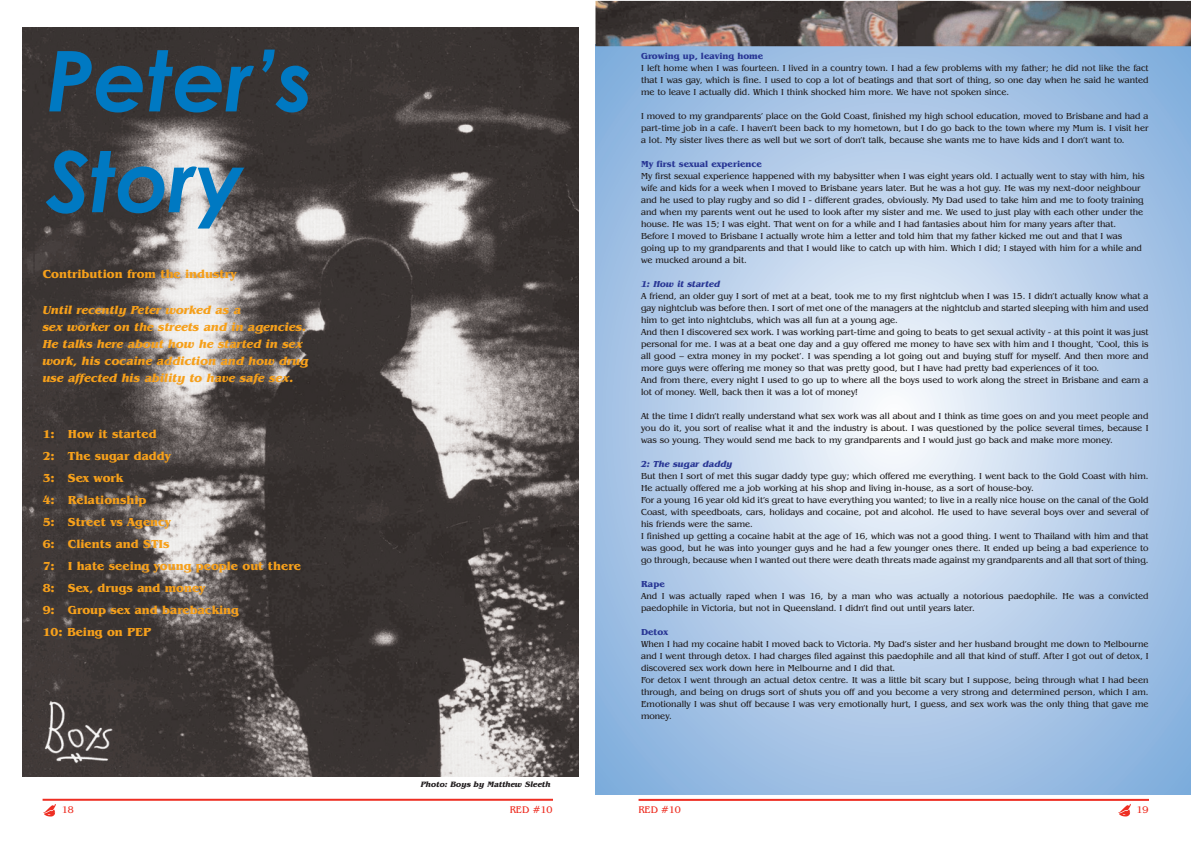
<style>
.page{position:relative;width:1191px;height:842px;background:#fff}
.page>*{position:absolute;margin:0;border:0;box-sizing:border-box;transform-origin:0 0}
.t1{font:italic 700 84px/100.8px "Century Gothic";color:#0079c2}
.t2{font:700 12px/22px "Benguiat IT Cby BT";color:#f6a01b}
.t3{font:italic 700 12px/17.2px "Benguiat IT Cby BT";color:#f6a01b}
.t4{font:10px "Benguiat IT Cby BT";color:#ee2e22}
.t5{font:9px/12px "Benguiat IT Cby BT";color:#231f20}
.t6{font:700 9px "Benguiat IT Cby BT";color:#293795}
.t7{font:italic 700 9px "Benguiat IT Cby BT";color:#293795}
.t8{font:italic 700 8px "Benguiat IT Cby BT";color:#231f20}
</style>
<div class="page">
<hr style="left:43px;top:799px;width:510px;height:2px;background:#ee2e22">
<svg style="left:43px;top:804px;width:13px;height:12px"></svg>
<hr style="left:638px;top:799px;width:511px;height:2px;background:#ee2e22">
<svg style="left:1118px;top:804px;width:12px;height:12px"></svg>
<img style="left:23px;top:28px;width:555px;height:748px">
<svg style="left:595px;top:46px;width:596px;height:749px;background:#9abce2"></svg>
<div style="left:624px;top:81px;width:538px;height:677px;background:#a9c5e6;border-radius:50%"></div>
<div style="left:644px;top:106px;width:499px;height:627px;background:#afc8e8;border-radius:50%"></div>
<div style="left:661px;top:127px;width:465px;height:585px;background:#b3cbe9;border-radius:50%"></div>
<div style="left:674px;top:143px;width:439px;height:553px;background:#b7ceea;border-radius:50%"></div>
<div style="left:687px;top:160px;width:413px;height:519px;background:#bbd1eb;border-radius:50%"></div>
<div style="left:700px;top:176px;width:387px;height:487px;background:#bfd4ed;border-radius:50%"></div>
<div style="left:713px;top:193px;width:361px;height:453px;background:#c3d6ee;border-radius:50%"></div>
<div style="left:726px;top:209px;width:335px;height:421px;background:#c7d9ef;border-radius:50%"></div>
<div style="left:736px;top:222px;width:315px;height:395px;background:#cbdbf0;border-radius:50%"></div>
<div style="left:749px;top:238px;width:289px;height:363px;background:#cfdef1;border-radius:50%"></div>
<div style="left:762px;top:255px;width:263px;height:329px;background:#d3e1f2;border-radius:50%"></div>
<div style="left:775px;top:271px;width:236px;height:297px;background:#d7e4f4;border-radius:50%"></div>
<div style="left:788px;top:288px;width:210px;height:263px;background:#dbe7f5;border-radius:50%"></div>
<div style="left:798px;top:300px;width:190px;height:239px;background:#dfe9f6;border-radius:50%"></div>
<div style="left:811px;top:316px;width:164px;height:207px;background:#e3ecf7;border-radius:50%"></div>
<div style="left:821px;top:329px;width:145px;height:181px;background:#e7eff8;border-radius:50%"></div>
<div style="left:834px;top:345px;width:118px;height:149px;background:#ebf2f9;border-radius:50%"></div>
<div style="left:847px;top:362px;width:92px;height:115px;background:#eff4fa;border-radius:50%"></div>
<div style="left:857px;top:374px;width:72px;height:91px;background:#f3f7fb;border-radius:50%"></div>
<div style="left:870px;top:391px;width:46px;height:57px;background:#f7fafc;border-radius:50%"></div>
<div style="left:880px;top:403px;width:26px;height:33px;background:#fbfcfe;border-radius:50%"></div>
<div style="left:890px;top:415px;width:7px;height:9px;background:#fff;border-radius:50%"></div>
<img style="left:595px;top:1px;width:302px;height:45px">
<img style="left:897px;top:1px;width:294px;height:45px">
<h1 class="t1" style="left:46px;top:38px;width:269px">Peter’s<br>Story</h1>
<h2 class="t2" style="left:43px;top:264px;width:195px">Contribution from the industry</h2>
<h2 class="t3" style="left:43px;top:302px;width:267px">Until recently Peter worked as a<br>sex worker on the streets and in agencies.<br>He talks here about how he started in sex work, his cocaine addiction and how drug use affected his ability to have safe sex.</h2>
<h2 class="t2" style="left:43px;top:424px;width:260px">1: How it started<br>2: The sugar daddy<br>3: Sex work<br>4: Relationship<br>5: Street vs Agency<br>6: Clients and STIs<br>7: I hate seeing young people out there<br>8: Sex, drugs and money<br>9: Group sex and barebacking<br>10: Being on PEP</h2>
<p class="t8" style="left:421px;top:781px;width:131px">Photo: Boys by Matthew Sleeth</p>
<p class="t6" style="left:641px;top:52px;width:124px">Growing up, leaving home</p>
<p class="t5" style="left:641px;top:63px;width:509px;text-align:justify">I left home when I was fourteen. I lived in a country town. I had a few problems with my father; he did not like the fact that I was gay, which is fine. I used to cop a lot of beatings and that sort of thing, so one day when he said he wanted me to leave I actually did. Which I think shocked him more. We have not spoken since.</p>
<p class="t5" style="left:641px;top:111px;width:509px;text-align:justify">I moved to my grandparents’ place on the Gold Coast, finished my high school education, moved to Brisbane and had a part-time job in a cafe. I haven’t been back to my hometown, but I do go back to the town where my Mum is. I visit her a lot. My sister lives there as well but we sort of don’t talk, because she wants me to have kids and I don’t want to.</p>
<p class="t6" style="left:641px;top:160px;width:122px">My first sexual experience</p>
<p class="t5" style="left:641px;top:171px;width:505px">My first sexual experience happened with my babysitter when I was eight years old. I actually went to stay with him, his wife and kids for a week when I moved to Brisbane years later. But he was a hot guy. He was my next-door neighbour and he used to play rugby and so did I - different grades, obviously. My Dad used to take him and me to footy training and when my parents went out he used to look after my sister and me. We used to just play with each other under the house. He was 15; I was eight. That went on for a while and I had fantasies about him for many years after that.<br>Before I moved to Brisbane I actually wrote him a letter and told him that my father kicked me out and that I was going up to my grandparents and that I would like to catch up with him. Which I did; I stayed with him for a while and we mucked around a bit.</p>
<p class="t7" style="left:641px;top:280px;width:81px">1: How it started</p>
<p class="t5" style="left:641px;top:291px;width:509px">A friend, an older guy I sort of met at a beat, took me to my first nightclub when I was 15. I didn’t actually know what a gay nightclub was before then. I sort of met one of the managers at the nightclub and started sleeping with him and used him to get into nightclubs, which was all fun at a young age.<br>And then I discovered sex work. I was working part-time and going to beats to get sexual activity - at this point it was just personal for me. I was at a beat one day and a guy offered me money to have sex with him and I thought, ‘Cool, this is all good – extra money in my pocket’. I was spending a lot going out and buying stuff for myself. And then more and more guys were offering me money so that was pretty good, but I have had pretty bad experiences of it too.<br>And from there, every night I used to go up to where all the boys used to work along the street in Brisbane and earn a lot of money. Well, back then it was a lot of money!</p>
<p class="t5" style="left:641px;top:411px;width:509px;text-align:justify">At the time I didn’t really understand what sex work was all about and I think as time goes on and you meet people and you do it, you sort of realise what it and the industry is about. I was questioned by the police several times, because I was so young. They would send me back to my grandparents and I would just go back and make more money.</p>
<p class="t7" style="left:641px;top:460px;width:93px">2: The sugar daddy</p>
<p class="t5" style="left:641px;top:471px;width:509px">But then I sort of met this sugar daddy type guy; which offered me everything. I went back to the Gold Coast with him.<br>He actually offered me a job working at his shop and living in-house, as a sort of house-boy.<br>For a young 16 year old kid it’s great to have everything you wanted; to live in a really nice house on the canal of the Gold Coast, with speedboats, cars, holidays and cocaine, pot and alcohol. He used to have several boys over and several of his friends were the same.<br>I finished up getting a cocaine habit at the age of 16, which was not a good thing. I went to Thailand with him and that was good, but he was into younger guys and he had a few younger ones there. It ended up being a bad experience to go through, because when I wanted out there were death threats made against my grandparents and all that sort of thing.</p>
<p class="t6" style="left:641px;top:580px;width:25px">Rape</p>
<p class="t5" style="left:641px;top:591px;width:509px">And I was actually raped when I was 16, by a man who was actually a notorious paedophile. He was a convicted paedophile in Victoria, but not in Queensland. I didn’t find out until years later.</p>
<p class="t6" style="left:641px;top:628px;width:29px">Detox</p>
<p class="t5" style="left:641px;top:639px;width:509px">When I had my cocaine habit I moved back to Victoria. My Dad’s sister and her husband brought me down to Melbourne and I went through detox. I had charges filed against this paedophile and all that kind of stuff. After I got out of detox, I discovered sex work down here in Melbourne and I did that.<br>For detox I went through an actual detox centre. It was a little bit scary but I suppose, being through what I had been through, and being on drugs sort of shuts you off and you become a very strong and determined person, which I am.<br>Emotionally I was shut off because I was very emotionally hurt, I guess, and sex work was the only thing that gave me money.</p>
<p class="t4" style="left:62px;top:806px;width:14px">18</p>
<p class="t4" style="left:510px;top:806px;width:44px">RED #10</p>
<p class="t4" style="left:638px;top:806px;width:44px">RED #10</p>
<p class="t4" style="left:1136px;top:806px;width:14px">19</p>
</div>
